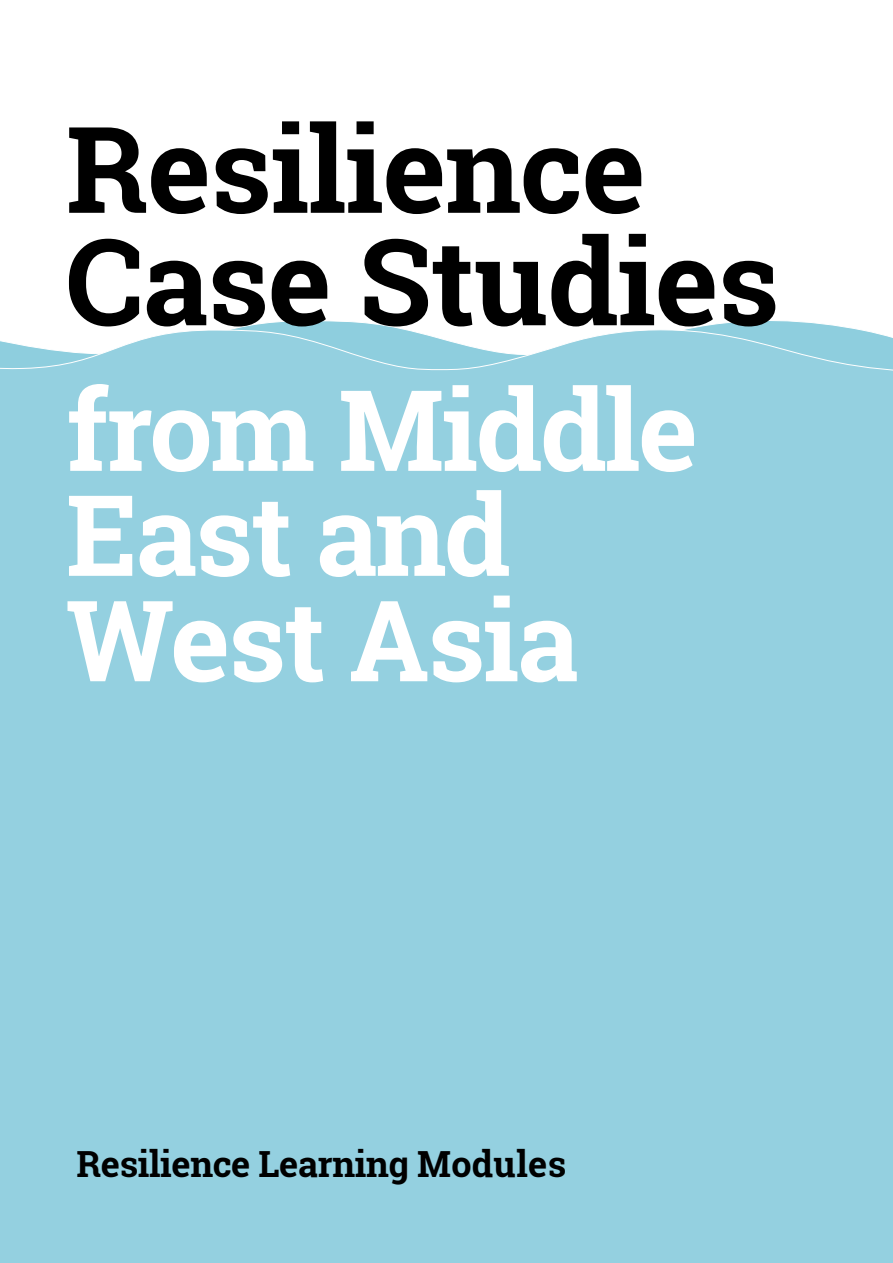
<style>
.page{position:relative;width:893px;height:1263px;background:#fff}
.page>*{position:absolute;margin:0;border:0;box-sizing:border-box;transform-origin:0 0}
.t1{font:700 120px/112.5px "Roboto Slab";letter-spacing:-.01em;color:#000}
.t2{font:700 112.5px/105.1px "Roboto Slab";letter-spacing:-.02em;color:#fff}
.t3{font:700 36px "Roboto Slab";letter-spacing:-.01em;color:#000}
</style>
<div class="page">
<div style="left:0;top:321px;width:893px;height:942px;background:#94d0e0"></div>
<h1 class="t1" style="left:66px;top:112px;width:715px">Resilience<br>Case Studies</h1>
<h2 class="t2" style="left:66px;top:376px;width:634px">from Middle<br>East and<br>West Asia</h2>
<p class="t3" style="left:77px;top:1139px;width:491px">Resilience Learning Modules</p>
</div>
